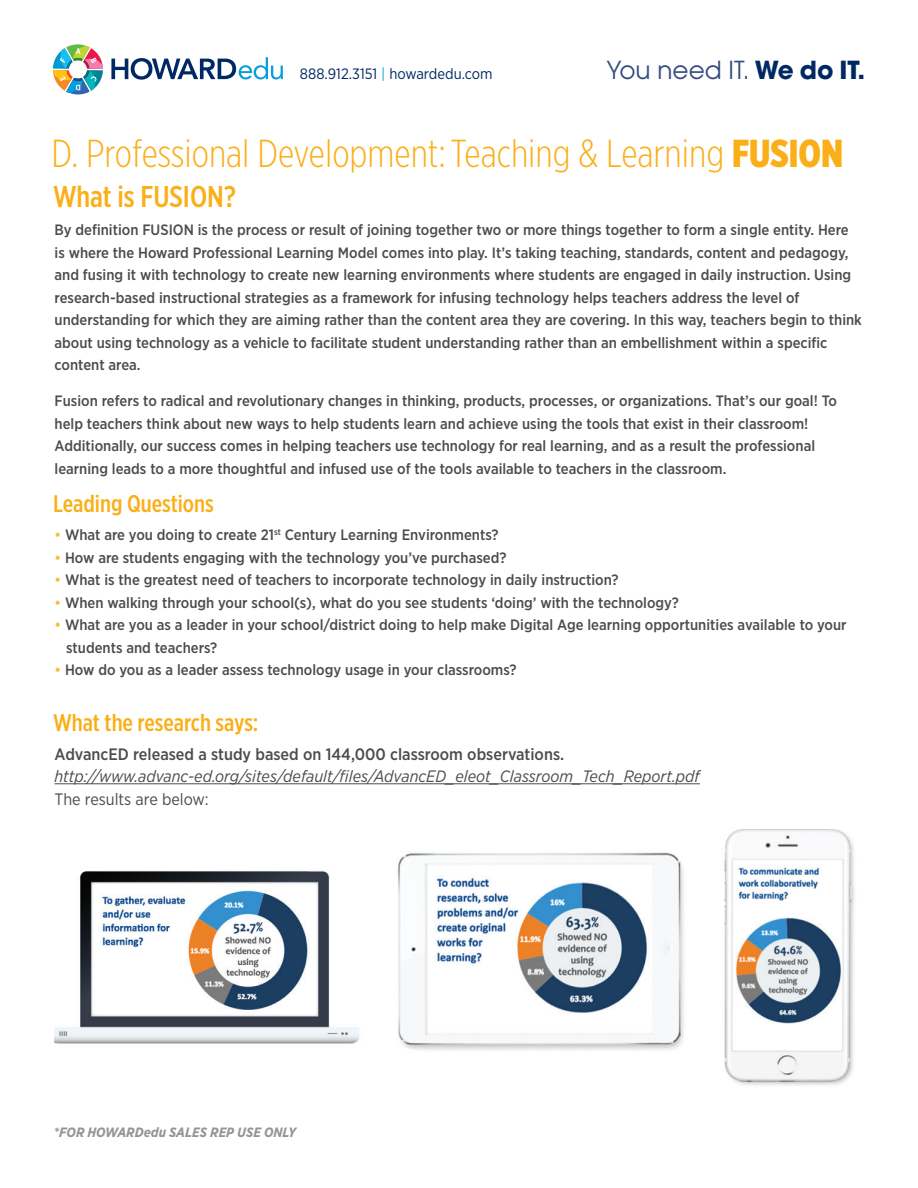
<style>
.page{position:relative;width:918px;height:1188px;background:#fff}
.page>*{position:absolute;margin:0;border:0;box-sizing:border-box;transform-origin:0 0}
.t1{font:300 39px "Gotham X Narrow";color:#faaf18}
.t2{font:500 30px "Gotham X Narrow";color:#faaf18}
.t3{font:24.75px "Avant Garde";color:#344c80}
.t4{font:500 24px "Gotham X Narrow";color:#faaf18}
.t5{font:italic 16.5px "Gotham Narrow";color:#4b4c4d}
.t6{font:500 16.5px "Gotham Narrow";color:#4b4c4d}
.t7{font:16.5px "Gotham Narrow";color:#4b4c4d}
.t8{font:500 15px/22.5px "Gotham Narrow";color:#4b4c4d}
.t9{font:15px "Gotham Narrow";color:#002964}
.t10{font:italic 700 13.5px "Gotham Narrow";color:#939598}
.s1{color:#069edb}
.s2{font-weight:700;color:#002964}
.s3{font-weight:900}
.s4{color:#fdba40}
</style>
<div class="page">
<img style="left:55px;top:829px;width:800px;height:257px">
<hr style="left:55px;top:783px;width:645px;height:1px;background:#4b4c4d">
<svg style="left:111px;top:57px;width:172px;height:23px"></svg>
<svg style="left:53px;top:44px;width:50px;height:51px"></svg>
<p class="t9" style="left:300px;top:64px;width:194px">888.912.3151 <span class="s1">|</span> howardedu.com</p>
<h3 class="t3" style="left:607px;top:54px;width:260px">You need IT. <span class="s2">We do IT.</span></h3>
<h1 class="t1" style="left:52px;top:131px;width:793px">D. Professional Development: Teaching &amp; Learning <span class="s3">FUSION</span></h1>
<h2 class="t2" style="left:53px;top:178px;width:184px">What is FUSION?</h2>
<p class="t8" style="left:55px;top:218px;width:809px">By definition FUSION is the process or result of joining together two or more things together to form a single entity. Here is where the Howard Professional Learning Model comes into play. It’s taking teaching, standards, content and pedagogy, and fusing it with technology to create new learning environments where students are engaged in daily instruction. Using research-based instructional strategies as a framework for infusing technology helps teachers address the level of understanding for which they are aiming rather than the content area they are covering. In this way, teachers begin to think about using technology as a vehicle to facilitate student understanding rather than an embellishment within a specific content area.</p>
<p class="t8" style="left:55px;top:389px;width:784px">Fusion refers to radical and revolutionary changes in thinking, products, processes, or organizations. That’s our goal! To help teachers think about new ways to help students learn and achieve using the tools that exist in their classroom!<br>Additionally, our success comes in helping teachers use technology for real learning, and as a result the professional learning leads to a more thoughtful and infused use of the tools available to teachers in the classroom.</p>
<h3 class="t4" style="left:53px;top:489px;width:162px">Leading Questions</h3>
<p class="t8" style="left:55px;top:524px;width:446px"><span class="s4">•</span> What are you doing to create 21<sup>st</sup> Century Learning Environments?</p>
<p class="t8" style="left:55px;top:546px;width:453px"><span class="s4">•</span> How are students engaging with the technology you’ve purchased?</p>
<p class="t8" style="left:55px;top:569px;width:566px"><span class="s4">•</span> What is the greatest need of teachers to incorporate technology in daily instruction?</p>
<p class="t8" style="left:55px;top:591px;width:626px"><span class="s4">•</span> When walking through your school(s), what do you see students ‘doing’ with the technology?</p>
<p class="t8" style="left:66px;top:614px;width:782px;text-indent:-12px"><span class="s4">•</span> What are you as a leader in your school/district doing to help make Digital Age learning opportunities available to your students and teachers?</p>
<p class="t8" style="left:55px;top:659px;width:464px"><span class="s4">•</span> How do you as a leader assess technology usage in your classrooms?</p>
<h3 class="t4" style="left:53px;top:708px;width:207px">What the research says:</h3>
<p class="t6" style="left:55px;top:743px;width:511px">AdvancED released a study based on 144,000 classroom observations.</p>
<p class="t5" style="left:55px;top:766px;width:647px">http://www.advanc-ed.org/sites/default/files/AdvancED_eleot_Classroom_Tech_Report.pdf</p>
<p class="t7" style="left:55px;top:789px;width:156px">The results are below:</p>
<p class="t10" style="left:54px;top:1124px;width:244px">*FOR HOWARDedu SALES REP USE ONLY</p>
</div>
